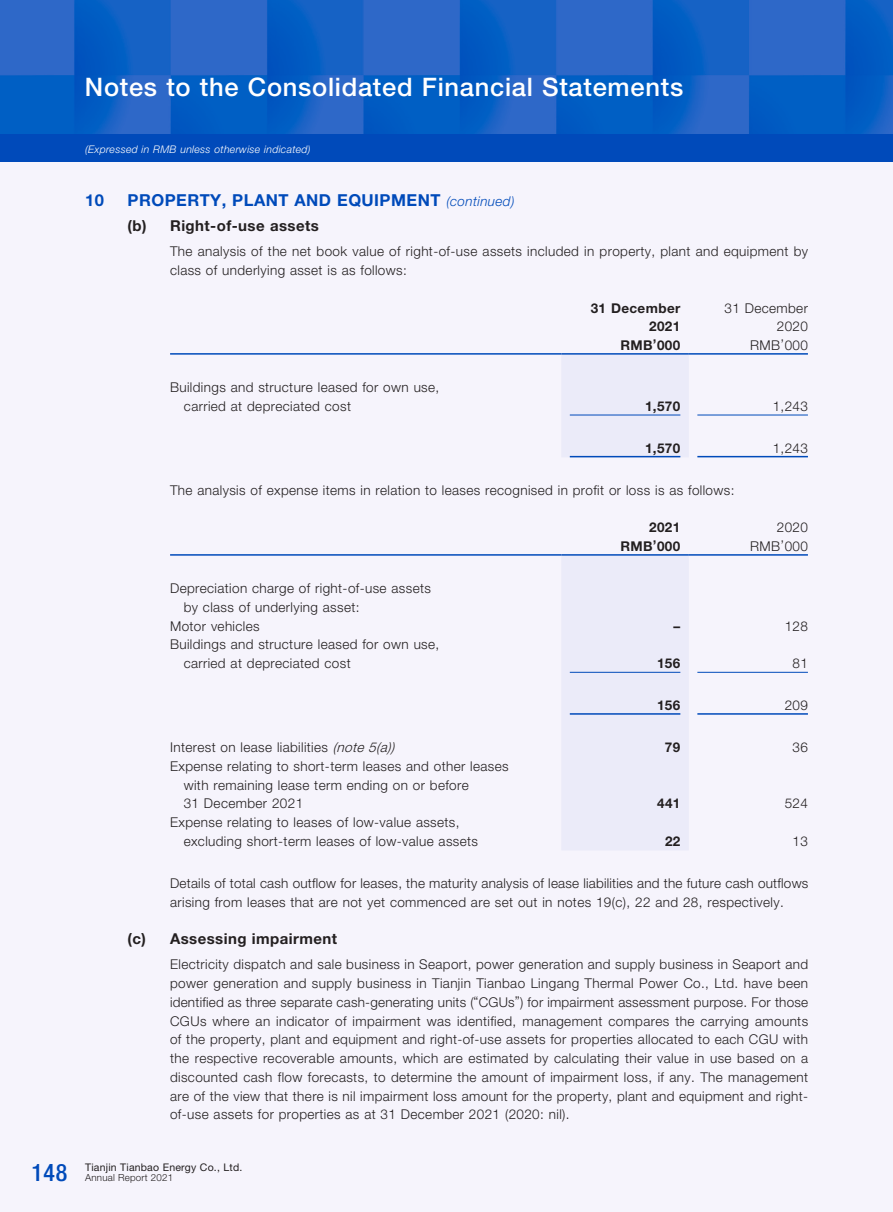
<style>
.page{position:relative;width:893px;height:1212px;background:#fff}
.page>*{position:absolute;margin:0;border:0;box-sizing:border-box;transform-origin:0 0}
.t1{font:500 25.5px "Helvetica Neue LT Std";letter-spacing:.03em;color:#fff}
.t2{font:500 condensed 24px "Helvetica Neue LT Std";color:#004aba}
.t3{font:700 16.5px "Helvetica Neue LT Std";letter-spacing:.03em;color:#004aba}
.t4{font:700 15px "Helvetica Neue LT Std";letter-spacing:.03em;color:#231f20}
.t5{font:300 13.5px/18.8px "Helvetica Neue LT Std";letter-spacing:.03em;color:#231f20}
.t6{font:700 13.5px/18.8px "Helvetica Neue LT Std";letter-spacing:.03em;color:#231f20;text-align:right}
.t7{font:italic 300 10.5px "Helvetica Neue LT Std";letter-spacing:.03em;color:#fff}
.t8{font:10.5px "Helvetica Neue LT Std";letter-spacing:.02em;color:#231f20}
.t9{font:300 9.75px "Helvetica Neue LT Std";letter-spacing:.02em;color:#231f20}
.s1{font-weight:300;font-style:italic;font-size:13.5px}
.s2{font-style:italic}
</style>
<div class="page">
<img style="left:0;top:0;width:893px;height:134px">
<div style="left:0;top:134px;width:893px;height:28px;background:#004aba"></div>
<div style="left:0;top:162px;width:893px;height:1050px;background:#f6f4fc"></div>
<div style="left:562px;top:355px;width:126px;height:102px;background:#ebebf9"></div>
<hr style="left:170px;top:353px;width:391px;height:2px;background:#004aba">
<hr style="left:561px;top:353px;width:128px;height:2px;background:#004aba">
<hr style="left:689px;top:353px;width:119px;height:2px;background:#004aba">
<hr style="left:570px;top:415px;width:110px;height:1px;background:#004aba">
<hr style="left:697px;top:415px;width:111px;height:1px;background:#004aba">
<hr style="left:570px;top:456px;width:110px;height:1px;background:#004aba">
<hr style="left:697px;top:456px;width:111px;height:1px;background:#004aba">
<div style="left:562px;top:556px;width:126px;height:294px;background:#ebebf9"></div>
<hr style="left:170px;top:554px;width:391px;height:2px;background:#004aba">
<hr style="left:561px;top:554px;width:128px;height:2px;background:#004aba">
<hr style="left:689px;top:554px;width:119px;height:2px;background:#004aba">
<hr style="left:570px;top:672px;width:110px;height:1px;background:#004aba">
<hr style="left:697px;top:672px;width:111px;height:1px;background:#004aba">
<hr style="left:570px;top:713px;width:110px;height:2px;background:#004aba">
<hr style="left:697px;top:713px;width:111px;height:2px;background:#004aba">
<h1 class="t1" style="left:85px;top:72px;width:600px">Notes to the Consolidated Financial Statements</h1>
<p class="t7" style="left:85px;top:143px;width:227px">(Expressed in RMB unless otherwise indicated)</p>
<p class="t3" style="left:85px;top:190px;width:20px">10</p>
<p class="t3" style="left:128px;top:190px;width:389px">PROPERTY, PLANT AND EQUIPMENT <span class="s1">(continued)</span></p>
<p class="t4" style="left:128px;top:217px;width:193px">(b) Right-of-use assets</p>
<p class="t5" style="left:170px;top:242px;width:640px">The analysis of the net book value of right-of-use assets included in property, plant and equipment by class of underlying asset is as follows:</p>
<p class="t6" style="left:591px;top:298px;width:91px">31 December<br>2021</p>
<p class="t5" style="left:724px;top:298px;width:85px;text-align:right">31 December<br>2020</p>
<p class="t6" style="left:620px;top:336px;width:62px">RMB’000</p>
<p class="t5" style="left:750px;top:336px;width:59px">RMB’000</p>
<p class="t5" style="left:184px;top:378px;width:257px;text-indent:-14px">Buildings and structure leased for own use, carried at depreciated cost</p>
<p class="t6" style="left:645px;top:396px;width:37px">1,570</p>
<p class="t5" style="left:773px;top:396px;width:37px">1,243</p>
<p class="t6" style="left:645px;top:438px;width:37px">1,570</p>
<p class="t5" style="left:773px;top:438px;width:37px">1,243</p>
<p class="t5" style="left:170px;top:480px;width:566px">The analysis of expense items in relation to leases recognised in profit or loss is as follows:</p>
<p class="t6" style="left:649px;top:518px;width:33px">2021</p>
<p class="t5" style="left:777px;top:518px;width:33px">2020</p>
<p class="t6" style="left:620px;top:537px;width:62px">RMB’000</p>
<p class="t5" style="left:750px;top:537px;width:59px">RMB’000</p>
<p class="t5" style="left:170px;top:579px;width:262px">Depreciation charge of right-of-use assets</p>
<p class="t5" style="left:184px;top:597px;width:177px">by class of underlying asset:</p>
<p class="t5" style="left:170px;top:616px;width:91px">Motor vehicles</p>
<p class="t6" style="left:674px;top:616px;width:8px">–</p>
<p class="t5" style="left:785px;top:616px;width:25px">128</p>
<p class="t5" style="left:184px;top:635px;width:257px;text-indent:-14px">Buildings and structure leased for own use, carried at depreciated cost</p>
<p class="t6" style="left:657px;top:654px;width:25px">156</p>
<p class="t5" style="left:792px;top:654px;width:17px">81</p>
<p class="t6" style="left:657px;top:696px;width:25px">156</p>
<p class="t5" style="left:785px;top:696px;width:25px">209</p>
<p class="t5" style="left:170px;top:738px;width:225px">Interest on lease liabilities <span class="s2">(note 5(a))</span></p>
<p class="t6" style="left:665px;top:738px;width:17px">79</p>
<p class="t5" style="left:792px;top:738px;width:17px">36</p>
<p class="t5" style="left:184px;top:756px;width:326px;text-indent:-14px">Expense relating to short-term leases and other leases with remaining lease term ending on or before<br>31 December 2021</p>
<p class="t6" style="left:657px;top:794px;width:25px">441</p>
<p class="t5" style="left:785px;top:794px;width:25px">524</p>
<p class="t5" style="left:184px;top:813px;width:296px;text-indent:-14px">Expense relating to leases of low-value assets, excluding short-term leases of low-value assets</p>
<p class="t6" style="left:665px;top:831px;width:17px">22</p>
<p class="t5" style="left:793px;top:831px;width:17px">13</p>
<p class="t5" style="left:170px;top:873px;width:640px">Details of total cash outflow for leases, the maturity analysis of lease liabilities and the future cash outflows arising from leases that are not yet commenced are set out in notes 19(c), 22 and 28, respectively.</p>
<p class="t4" style="left:128px;top:929px;width:211px">(c) Assessing impairment</p>
<p class="t5" style="left:170px;top:955px;width:640px;text-align:justify">Electricity dispatch and sale business in Seaport, power generation and supply business in Seaport and power generation and supply business in Tianjin Tianbao Lingang Thermal Power Co., Ltd. have been identified as three separate cash-generating units (“CGUs”) for impairment assessment purpose. For those CGUs where an indicator of impairment was identified, management compares the carrying amounts of the property, plant and equipment and right-of-use assets for properties allocated to each CGU with the respective recoverable amounts, which are estimated by calculating their value in use based on a discounted cash flow forecasts, to determine the amount of impairment loss, if any. The management are of the view that there is nil impairment loss amount for the property, plant and equipment and right&shy;of-use assets for properties as at 31 December 2021 (2020: nil).</p>
<h2 class="t2" style="left:31px;top:1158px;width:37px">148</h2>
<p class="t8" style="left:85px;top:1161px;width:159px">Tianjin Tianbao Energy Co., Ltd.</p>
<p class="t9" style="left:85px;top:1172px;width:89px">Annual Report 2021</p>
</div>
